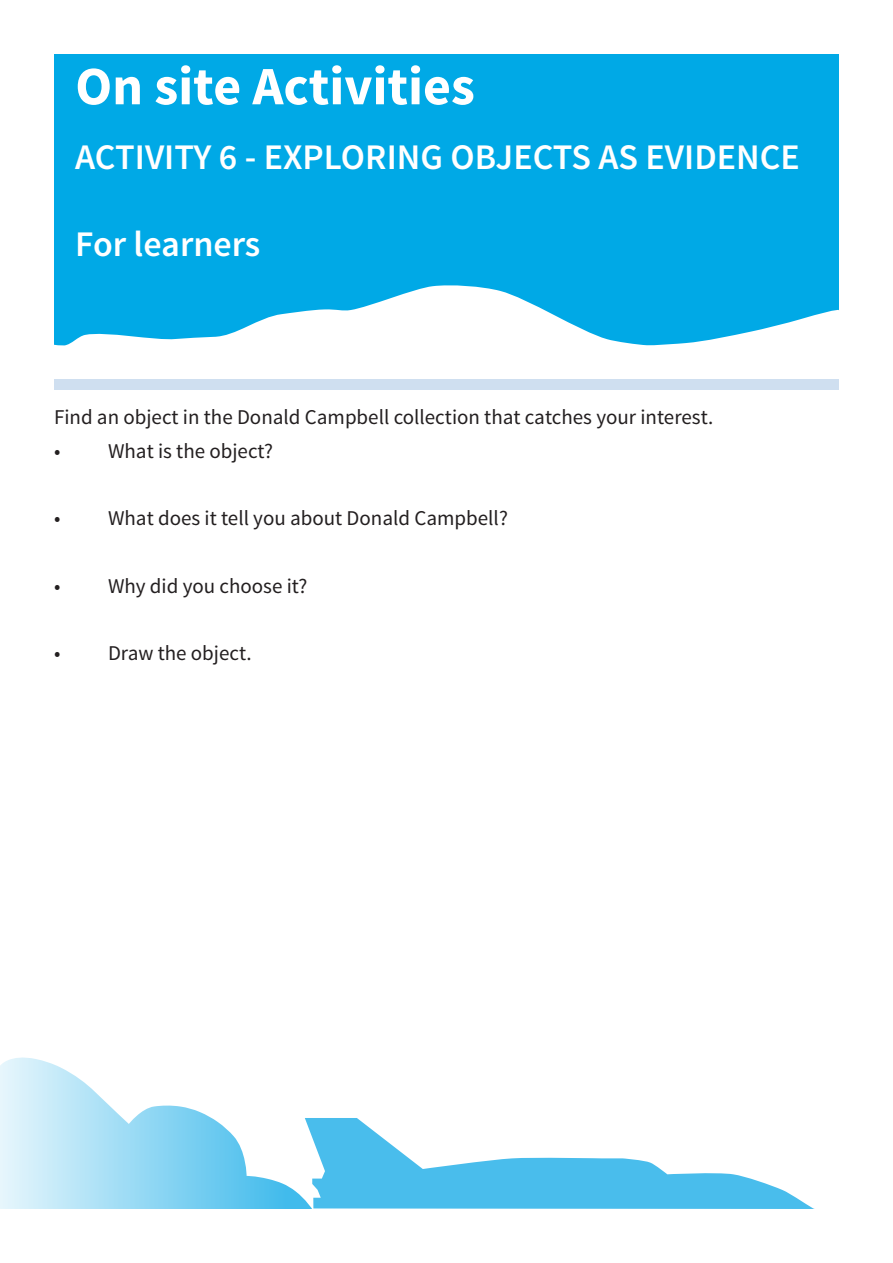
<style>
.page{position:relative;width:893px;height:1263px;background:#fff}
.page>*{position:absolute;margin:0;border:0;box-sizing:border-box;transform-origin:0 0}
.t1{font:700 54px "Source Sans Pro";color:#fff}
.t2{font:600 36px "Source Sans Pro";color:#fff}
.t3{font:21px "Source Sans Pro";color:#231f20}
</style>
<div class="page">
<div style="left:54px;top:379px;width:785px;height:10px;background:#cfdff0"></div>
<svg style="left:54px;top:54px;width:785px;height:292px;background:#15b0e8"></svg>
<svg style="left:313px;top:1118px;width:502px;height:91px;fill:#49bdec"></svg>
<svg style="left:0;top:1057px;width:313px;height:152px"></svg>
<p class="t1" style="left:75px;top:52px;width:401px">On site Activities</p>
<p class="t2" style="left:75px;top:134px;width:726px">ACTIVITY 6 - EXPLORING OBJECTS AS EVIDENCE</p>
<p class="t2" style="left:75px;top:221px;width:187px">For learners</p>
<p class="t3" style="left:54px;top:404px;width:661px">Find an object in the Donald Campbell collection that catches your interest.</p>
<p class="t3" style="left:54px;top:438px;width:221px">• What is the object?</p>
<p class="t3" style="left:54px;top:505px;width:455px">• What does it tell you about Donald Campbell?</p>
<p class="t3" style="left:54px;top:572px;width:255px">• Why did you choose it?</p>
<p class="t3" style="left:54px;top:640px;width:199px">• Draw the object.</p>
</div>
